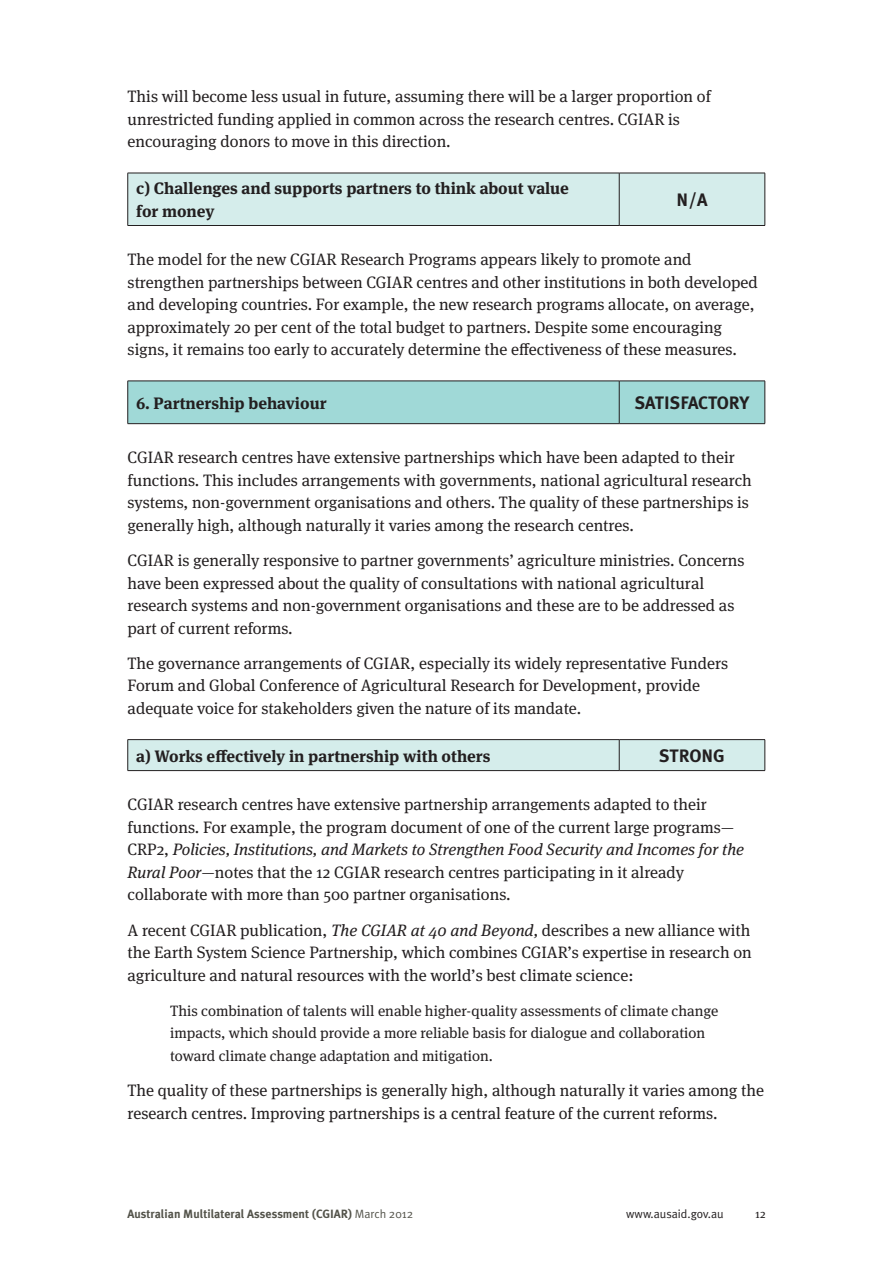
<style>
.page{position:relative;width:893px;height:1263px;background:#fff}
.page>*{position:absolute;margin:0;border:0;box-sizing:border-box;transform-origin:0 0}
._08bbbb_RIGHT_COLUMN{font:700 18px "Meta Plus";color:#231f20}
._04__BODY_TEXT{font:16.5px/22.5px "Meta Serif OT";color:#231f20}
._04__BODY_TEXT-2{font:700 16.5px/22.5px "Meta Serif OT";color:#231f20}
._04__BODY_TEXT-3{font:15px/22.5px "Meta Serif OT";color:#231f20}
.t1{font:700 12px "Meta Plus";color:#53534a}
.t2{font:12px "Meta Plus Normal";color:#231f20}
.t3{font:12px "Meta Serif OT";color:#231f20}
.s1{font-style:italic}
.s2{font-family:"Meta Plus Normal";font-weight:400}
</style>
<div class="page">
<div style="left:128px;top:174px;width:637px;height:51px;background:#d5edeb"></div>
<hr style="left:128px;top:173px;width:491px;height:1px;background:#231f20">
<hr style="left:619px;top:173px;width:146px;height:1px;background:#231f20">
<hr style="left:619px;top:173px;width:1px;height:52px;background:#231f20">
<hr style="left:128px;top:225px;width:491px;height:1px;background:#231f20">
<hr style="left:619px;top:225px;width:146px;height:1px;background:#231f20">
<hr style="left:127px;top:173px;width:1px;height:52px;background:#231f20">
<hr style="left:765px;top:173px;width:1px;height:52px;background:#231f20">
<div style="left:128px;top:382px;width:637px;height:41px;background:#a0d9d7"></div>
<hr style="left:128px;top:381px;width:491px;height:1px;background:#231f20">
<hr style="left:619px;top:381px;width:146px;height:1px;background:#231f20">
<hr style="left:619px;top:381px;width:1px;height:42px;background:#231f20">
<hr style="left:128px;top:423px;width:491px;height:1px;background:#231f20">
<hr style="left:619px;top:423px;width:146px;height:1px;background:#231f20">
<hr style="left:127px;top:381px;width:1px;height:42px;background:#231f20">
<hr style="left:765px;top:381px;width:1px;height:42px;background:#231f20">
<div style="left:128px;top:740px;width:637px;height:30px;background:#d5edeb"></div>
<hr style="left:128px;top:739px;width:491px;height:1px;background:#231f20">
<hr style="left:619px;top:739px;width:146px;height:1px;background:#231f20">
<hr style="left:619px;top:740px;width:1px;height:30px;background:#231f20">
<hr style="left:128px;top:770px;width:491px;height:1px;background:#231f20">
<hr style="left:619px;top:770px;width:146px;height:1px;background:#231f20">
<hr style="left:127px;top:740px;width:1px;height:30px;background:#231f20">
<hr style="left:765px;top:740px;width:1px;height:30px;background:#231f20">
<p class="_04__BODY_TEXT" style="left:128px;top:86px;width:585px">This will become less usual in future, assuming there will be a larger proportion of unrestricted funding applied in common across the research centres. CGIAR is encouraging donors to move in this direction.</p>
<p class="_04__BODY_TEXT-2" style="left:136px;top:178px;width:434px">c) Challenges and supports partners to think about value for money</p>
<p class="_08bbbb_RIGHT_COLUMN" style="left:677px;top:190px;width:32px">N/A</p>
<p class="_04__BODY_TEXT" style="left:128px;top:249px;width:632px">The model for the new CGIAR Research Programs appears likely to promote and strengthen partnerships between CGIAR centres and other institutions in both developed and developing countries. For example, the new research programs allocate, on average, approximately 20 per cent of the total budget to partners. Despite some encouraging signs, it remains too early to accurately determine the effectiveness of these measures.</p>
<p class="_04__BODY_TEXT-2" style="left:136px;top:392px;width:192px">6. Partnership behaviour</p>
<p class="_08bbbb_RIGHT_COLUMN" style="left:635px;top:393px;width:116px">SATISFACTORY</p>
<p class="_04__BODY_TEXT" style="left:128px;top:447px;width:626px">CGIAR research centres have extensive partnerships which have been adapted to their functions. This includes arrangements with governments, national agricultural research systems, non-government organisations and others. The quality of these partnerships is generally high, although naturally it varies among the research centres.</p>
<p class="_04__BODY_TEXT" style="left:128px;top:549px;width:618px">CGIAR is generally responsive to partner governments’ agriculture ministries. Concerns have been expressed about the quality of consultations with national agricultural research systems and non-government organisations and these are to be addressed as part of current reforms.</p>
<p class="_04__BODY_TEXT" style="left:128px;top:652px;width:602px">The governance arrangements of CGIAR, especially its widely representative Funders<br>Forum and Global Conference of Agricultural Research for Development, provide adequate voice for stakeholders given the nature of its mandate.</p>
<p class="_04__BODY_TEXT-2" style="left:136px;top:745px;width:356px">a) Works effectively in partnership with others</p>
<p class="_08bbbb_RIGHT_COLUMN" style="left:659px;top:745px;width:67px">STRONG</p>
<p class="_04__BODY_TEXT" style="left:128px;top:794px;width:618px">CGIAR research centres have extensive partnership arrangements adapted to their functions. For example, the program document of one of the current large programs— CRP2, <span class="s1">Policies, Institutions, and Markets to Strengthen Food Security and Incomes for the Rural Poor</span>—notes that the 12 CGIAR research centres participating in it already collaborate with more than 500 partner organisations.</p>
<p class="_04__BODY_TEXT" style="left:128px;top:919px;width:626px;text-align:justify">A recent CGIAR publication, <span class="s1">The CGIAR at 40 and Beyond,</span> describes a new alliance with the Earth System Science Partnership, which combines CGIAR’s expertise in research on agriculture and natural resources with the world’s best climate science:</p>
<p class="_04__BODY_TEXT-3" style="left:170px;top:1000px;width:550px">This combination of talents will enable higher-quality assessments of climate change impacts, which should provide a more reliable basis for dialogue and collaboration toward climate change adaptation and mitigation.</p>
<p class="_04__BODY_TEXT" style="left:128px;top:1079px;width:638px">The quality of these partnerships is generally high, although naturally it varies among the research centres. Improving partnerships is a central feature of the current reforms.</p>
<p class="t1" style="left:128px;top:1207px;width:287px">Australian Multilateral Assessment (CGIAR) <span class="s2">March 2012</span></p>
<p class="t2" style="left:626px;top:1207px;width:99px">www.ausaid.gov.au</p>
<p class="t3" style="left:755px;top:1207px;width:12px">12</p>
</div>
